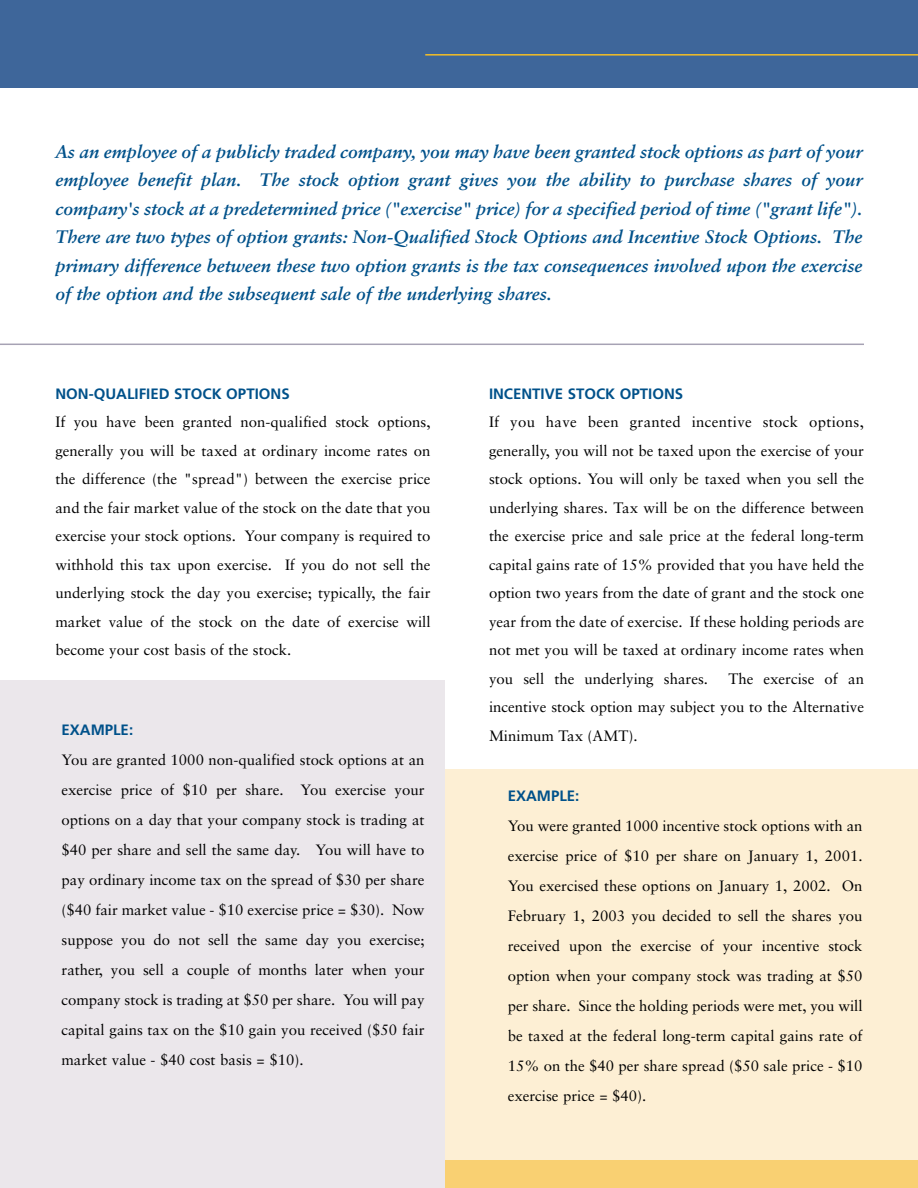
<style>
.page{position:relative;width:918px;height:1188px;background:#fff}
.page>*{position:absolute;margin:0;border:0;box-sizing:border-box;transform-origin:0 0}
.t1{font:italic 700 18px/28.5px "Sabon";color:#00518a;text-align:justify}
.t2{font:15px/28.5px "Sabon";color:#000;text-align:justify}
.t3{font:700 15px "Frutiger";color:#00518a}
</style>
<div class="page">
<div style="left:300px;top:1042px;width:618px;height:146px;background:#f9d072"></div>
<div style="left:273px;top:769px;width:645px;height:391px;background:#fdefd4"></div>
<div style="left:0;top:0;width:918px;height:87px;background:#3e669a"></div>
<hr style="left:425px;top:54px;width:493px;height:2px;background:#f4be26">
<div style="left:0;top:680px;width:446px;height:508px;background:#ebe7eb"></div>
<hr style="left:0;top:344px;width:864px;height:1px;background:#a6a2b4">
<p class="t1" style="left:56px;top:139px;width:809px">As an employee of a publicly traded company, you may have been granted stock options as part of your employee benefit plan. The stock option grant gives you the ability to purchase shares of your company's stock at a predetermined price ("exercise" price) for a specified period of time ("grant life").<br>There are two types of option grants: Non-Qualified Stock Options and Incentive Stock Options. The primary difference between these two option grants is the tax consequences involved upon the exercise of the option and the subsequent sale of the underlying shares.</p>
<p class="t3" style="left:56px;top:388px;width:236px">NON-QUALIFIED STOCK OPTIONS</p>
<p class="t2" style="left:56px;top:409px;width:377px">If you have been granted non-qualified stock options, generally you will be taxed at ordinary income rates on the difference (the "spread") between the exercise price and the fair market value of the stock on the date that you exercise your stock options. Your company is required to withhold this tax upon exercise. If you do not sell the underlying stock the day you exercise; typically, the fair market value of the stock on the date of exercise will become your cost basis of the stock.</p>
<p class="t3" style="left:62px;top:724px;width:73px">EXAMPLE:</p>
<p class="t2" style="left:62px;top:746px;width:365px;line-height:30px">You are granted 1000 non-qualified stock options at an exercise price of $10 per share. You exercise your options on a day that your company stock is trading at $40 per share and sell the same day. You will have to pay ordinary income tax on the spread of $30 per share ($40 fair market value - $10 exercise price = $30). Now suppose you do not sell the same day you exercise; rather, you sell a couple of months later when your company stock is trading at $50 per share. You will pay capital gains tax on the $10 gain you received ($50 fair market value - $40 cost basis = $10).</p>
<p class="t3" style="left:489px;top:388px;width:196px">INCENTIVE STOCK OPTIONS</p>
<p class="t2" style="left:489px;top:409px;width:377px">If you have been granted incentive stock options, generally, you will not be taxed upon the exercise of your stock options. You will only be taxed when you sell the underlying shares. Tax will be on the difference between the exercise price and sale price at the federal long-term capital gains rate of 15% provided that you have held the option two years from the date of grant and the stock one year from the date of exercise. If these holding periods are not met you will be taxed at ordinary income rates when you sell the underlying shares.</p>
<p class="t2" style="left:489px;top:666px;width:377px;text-indent:239px">The exercise of an incentive stock option may subject you to the Alternative Minimum Tax (AMT).</p>
<p class="t3" style="left:508px;top:790px;width:73px">EXAMPLE:</p>
<p class="t2" style="left:508px;top:812px;width:356px;line-height:30px">You were granted 1000 incentive stock options with an exercise price of $10 per share on January 1, 2001.<br>You exercised these options on January 1, 2002. On February 1, 2003 you decided to sell the shares you received upon the exercise of your incentive stock option when your company stock was trading at $50 per share. Since the holding periods were met, you will be taxed at the federal long-term capital gains rate of 15% on the $40 per share spread ($50 sale price - $10 exercise price = $40).</p>
</div>
